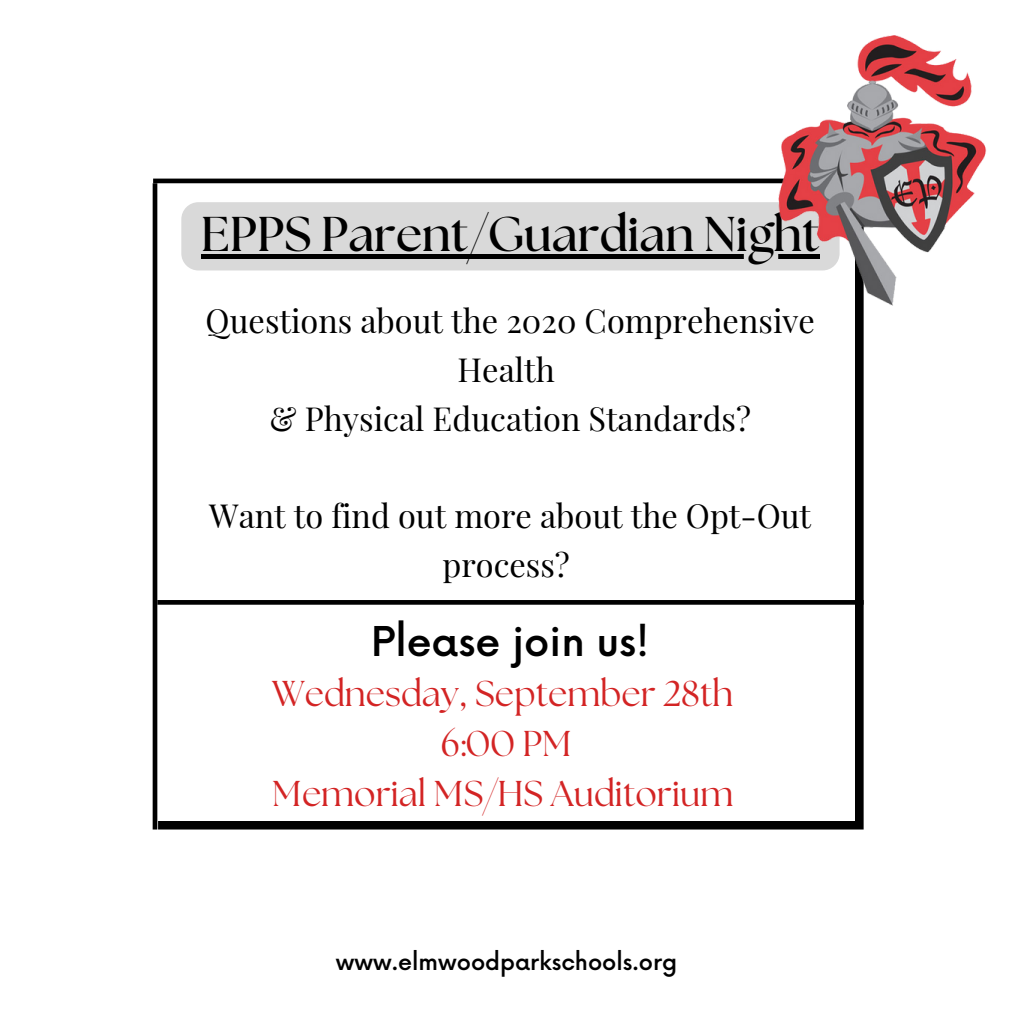
<style>
.page{position:relative;width:1013px;height:1013px;background:#fff}
.page>*{position:absolute;margin:0;border:0;box-sizing:border-box;transform-origin:0 0}
.t1{font:700 48.75px "The Seasons";color:#000}
.t2{font:500 40px "Now";color:#000}
.t3{font:35.88px/49.8px "The Seasons";color:#d32424;text-align:center}
.t4{font:32.5px/48.8px "Playfair Display";color:#000;text-align:center}
.t5{font:500 22.5px "Now";color:#000}
</style>
<div class="page">
<svg style="left:158px;top:305px;width:705px;height:524px;background:#1c1c1c"></svg>
<div style="left:149px;top:183px;width:705px;height:637px;background:#fff"></div>
<hr style="left:153px;top:183px;width:4px;height:646px;background:#000">
<div style="left:153px;top:178px;width:714px;height:5px;background:#000"></div>
<hr style="left:157px;top:600px;width:706px;height:4px;background:#000">
<div style="left:181px;top:202px;width:658px;height:68px;background:#d9d9d9;border-radius:17px"></div>
<div style="left:201px;top:254px;width:618px;height:5px;background:#000"></div>
<img style="left:778px;top:35px;width:209px;height:270px">
<h1 class="t1" style="left:201px;top:212px;width:620px">EPPS Parent/Guardian Night</h1>
<p class="t4" style="left:206px;top:295px;width:610px">Questions about the 2020 Comprehensive<br>Health<br>&amp; Physical Education Standards?</p>
<p class="t4" style="left:209px;top:490px;width:603px">Want to find out more about the Opt-Out process?</p>
<p class="t2" style="left:371px;top:620px;width:279px">Please join us!</p>
<p class="t3" style="left:272px;top:671px;width:462px">Wednesday, September 28th<br>6:00 PM<br>Memorial MS/HS Auditorium</p>
<p class="t5" style="left:336px;top:949px;width:343px">www.elmwoodparkschools.org</p>
</div>
